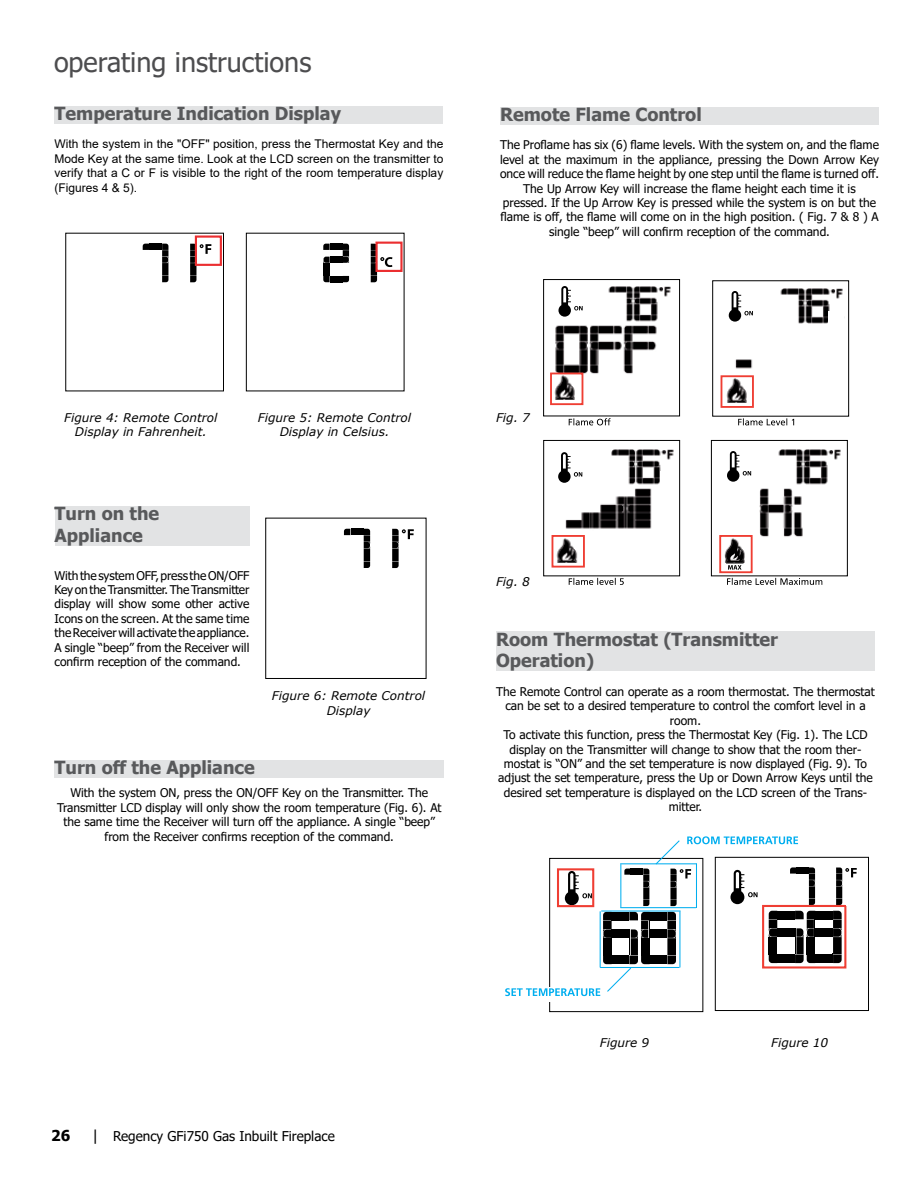
<style>
.page{position:relative;width:918px;height:1188px;background:#fff}
.page>*{position:absolute;margin:0;border:0;box-sizing:border-box;transform-origin:0 0}
.t1{font:27px "Tahoma";color:#4d4d4f}
.t2{font:700 18px/21.6px "Tahoma";color:#58595b}
.t3{font:700 15px "Tahoma";color:#000}
.t4{font:13.5px "Tahoma";color:#000}
.t5{font:12px/14.4px "Tahoma";color:#000;text-align:center}
.t6{font:12px/14.4px "Arial";color:#000;text-align:justify}
.t7{font:italic 12px/14.4px "Verdana";color:#000;text-align:center}
.s1{font-size:15px}
</style>
<div class="page">
<div style="left:55px;top:106px;width:388px;height:17px;background:#e2e3e4"></div>
<svg style="left:143px;top:244px;width:6px;height:6px"></svg>
<svg style="left:162px;top:244px;width:6px;height:38px"></svg>
<div style="left:149px;top:244px;width:13px;height:6px;background:#000"></div>
<svg style="left:190px;top:244px;width:22px;height:38px"></svg>
<div style="left:323px;top:263px;width:7px;height:13px;background:#000"></div>
<div style="left:330px;top:276px;width:12px;height:6px;background:#000"></div>
<svg style="left:323px;top:276px;width:7px;height:6px"></svg>
<svg style="left:323px;top:244px;width:7px;height:6px"></svg>
<svg style="left:323px;top:257px;width:7px;height:6px"></svg>
<svg style="left:343px;top:276px;width:6px;height:6px"></svg>
<svg style="left:343px;top:244px;width:6px;height:19px"></svg>
<div style="left:330px;top:244px;width:12px;height:6px;background:#000"></div>
<div style="left:330px;top:257px;width:12px;height:6px;background:#000"></div>
<svg style="left:371px;top:244px;width:22px;height:38px"></svg>
<div style="left:195px;top:236px;width:27px;height:30px;border:2px solid #eb2e30"></div>
<div style="left:380px;top:269px;width:17px;height:17px;background:#fff"></div>
<div style="left:198px;top:269px;width:18px;height:17px;background:#fff"></div>
<div style="left:375px;top:242px;width:28px;height:30px;border:2px solid #eb2e30"></div>
<div style="left:55px;top:507px;width:194px;height:39px;background:#e2e3e4"></div>
<svg style="left:344px;top:529px;width:6px;height:6px"></svg>
<svg style="left:364px;top:529px;width:6px;height:39px"></svg>
<div style="left:351px;top:529px;width:12px;height:6px;background:#000"></div>
<svg style="left:392px;top:529px;width:22px;height:39px"></svg>
<div style="left:401px;top:554px;width:18px;height:17px;background:#fff"></div>
<div style="left:500px;top:107px;width:379px;height:17px;background:#e2e3e4"></div>
<svg style="left:569px;top:418px;width:42px;height:7px"></svg>
<svg style="left:738px;top:418px;width:56px;height:7px"></svg>
<svg style="left:569px;top:578px;width:55px;height:7px"></svg>
<svg style="left:727px;top:578px;width:95px;height:7px"></svg>
<img style="left:552px;top:286px;width:119px;height:114px">
<div style="left:543px;top:279px;width:137px;height:137px;border:1px solid #000"></div>
<div style="left:550px;top:373px;width:33px;height:32px;border:2px solid #ef3e33"></div>
<img style="left:726px;top:289px;width:119px;height:113px">
<div style="left:721px;top:375px;width:33px;height:33px;border:2px solid #ef3e33"></div>
<img style="left:556px;top:449px;width:118px;height:114px">
<div style="left:544px;top:440px;width:136px;height:136px;border:1px solid #000"></div>
<div style="left:552px;top:535px;width:33px;height:33px;border:2px solid #ef3e33"></div>
<img style="left:724px;top:449px;width:117px;height:114px">
<div style="left:711px;top:440px;width:137px;height:136px;border:1px solid #000"></div>
<div style="left:719px;top:535px;width:34px;height:38px;border:2px solid #ef3e33"></div>
<div style="left:550px;top:283px;width:39px;height:39px;background:#fff"></div>
<svg style="left:558px;top:286px;width:25px;height:31px"></svg>
<div style="left:720px;top:285px;width:40px;height:42px;background:#fff"></div>
<svg style="left:729px;top:291px;width:24px;height:31px"></svg>
<div style="left:719px;top:445px;width:39px;height:43px;background:#fff"></div>
<svg style="left:727px;top:451px;width:24px;height:31px"></svg>
<div style="left:550px;top:446px;width:39px;height:43px;background:#fff"></div>
<svg style="left:558px;top:452px;width:24px;height:31px"></svg>
<svg style="left:726px;top:540px;width:18px;height:30px"></svg>
<div style="left:658px;top:308px;width:16px;height:15px;background:#fff"></div>
<div style="left:829px;top:311px;width:15px;height:15px;background:#fff"></div>
<div style="left:828px;top:472px;width:15px;height:15px;background:#fff"></div>
<div style="left:661px;top:471px;width:15px;height:15px;background:#fff"></div>
<div style="left:496px;top:632px;width:379px;height:39px;background:#e2e3e4"></div>
<div style="left:816px;top:955px;width:17px;height:8px;background:#000"></div>
<div style="left:816px;top:911px;width:17px;height:8px;background:#000"></div>
<div style="left:816px;top:928px;width:17px;height:9px;background:#000"></div>
<div style="left:715px;top:857px;width:154px;height:154px;border:1px solid #000"></div>
<svg style="left:836px;top:868px;width:21px;height:37px"></svg>
<svg style="left:832px;top:911px;width:10px;height:52px"></svg>
<div style="left:762px;top:905px;width:84px;height:64px;border:2px solid #ef3e33"></div>
<svg style="left:505px;top:836px;width:310px;height:160px"></svg>
<div style="left:678px;top:890px;width:17px;height:17px;background:#fff"></div>
<div style="left:845px;top:888px;width:16px;height:17px;background:#fff"></div>
<div style="left:55px;top:760px;width:389px;height:18px;background:#e2e3e4"></div>
<h1 class="t1" style="left:54px;top:45px;width:259px">operating instructions</h1>
<h2 class="t2" style="left:55px;top:103px;width:288px">Temperature Indication Display</h2>
<p class="t6" style="left:55px;top:137px;width:390px">With the system in the "OFF" position, press the Thermostat Key and the Mode Key at the same time. Look at the LCD screen on the transmitter to verify that a C or F is visible to the right of the room temperature display (Figures 4 &amp; 5).</p>
<h2 class="t2" style="left:500px;top:104px;width:203px">Remote Flame Control</h2>
<p class="t5" style="left:500px;top:139px;width:380px">The Proflame has six (6) flame levels. With the system on, and the flame level at the maximum in the appliance, pressing the Down Arrow Key once will reduce the flame height by one step until the flame is turned off.<br>The Up Arrow Key will increase the flame height each time it is pressed. If the Up Arrow Key is pressed while the system is on but the flame is off, the flame will come on in the high position. ( Fig. 7 &amp; 8 ) A single “beep” will confirm reception of the command.</p>
<p class="t7" style="left:64px;top:410px;width:155px">Figure 4: Remote Control<br>Display in Fahrenheit.</p>
<p class="t7" style="left:258px;top:410px;width:155px">Figure 5: Remote Control<br>Display in Celsius.</p>
<h2 class="t2" style="left:55px;top:504px;width:106px">Turn on the<br>Appliance</h2>
<p class="t5" style="left:55px;top:569px;width:196px;text-align:justify">With the system OFF, press the ON/OFF Key on the Transmitter. The Transmitter display will show some other active Icons on the screen. At the same time the Receiver will activate the appliance.<br>A single “beep” from the Receiver will confirm reception of the command.</p>
<p class="t7" style="left:272px;top:689px;width:155px">Figure 6: Remote Control<br>Display</p>
<h2 class="t2" style="left:55px;top:757px;width:202px">Turn off the Appliance</h2>
<p class="t5" style="left:57px;top:787px;width:386px">With the system ON, press the ON/OFF Key on the Transmitter. The Transmitter LCD display will only show the room temperature (Fig. 6). At the same time the Receiver will turn off the appliance. A single “beep” from the Receiver confirms reception of the command.</p>
<p class="t7" style="left:496px;top:410px;width:35px">Fig. 7</p>
<p class="t7" style="left:496px;top:575px;width:35px">Fig. 8</p>
<h2 class="t2" style="left:496px;top:629px;width:284px">Room Thermostat (Transmitter<br>Operation)</h2>
<p class="t5" style="left:496px;top:685px;width:380px">The Remote Control can operate as a room thermostat. The thermostat can be set to a desired temperature to control the comfort level in a room.<br>To activate this function, press the Thermostat Key (Fig. 1). The LCD display on the Transmitter will change to show that the room ther&shy;mostat is “ON” and the set temperature is now displayed (Fig. 9). To adjust the set temperature, press the Up or Down Arrow Keys until the desired set temperature is displayed on the LCD screen of the Trans&shy;mitter.</p>
<p class="t3" style="left:51px;top:1125px;width:21px">26</p>
<p class="t4" style="left:92px;top:1127px;width:244px"><span class="s1">|</span> Regency GFi750 Gas Inbuilt Fireplace</p>
<p class="t7" style="left:600px;top:1035px;width:51px">Figure 9</p>
<p class="t7" style="left:771px;top:1035px;width:59px">Figure 10</p>
</div>
